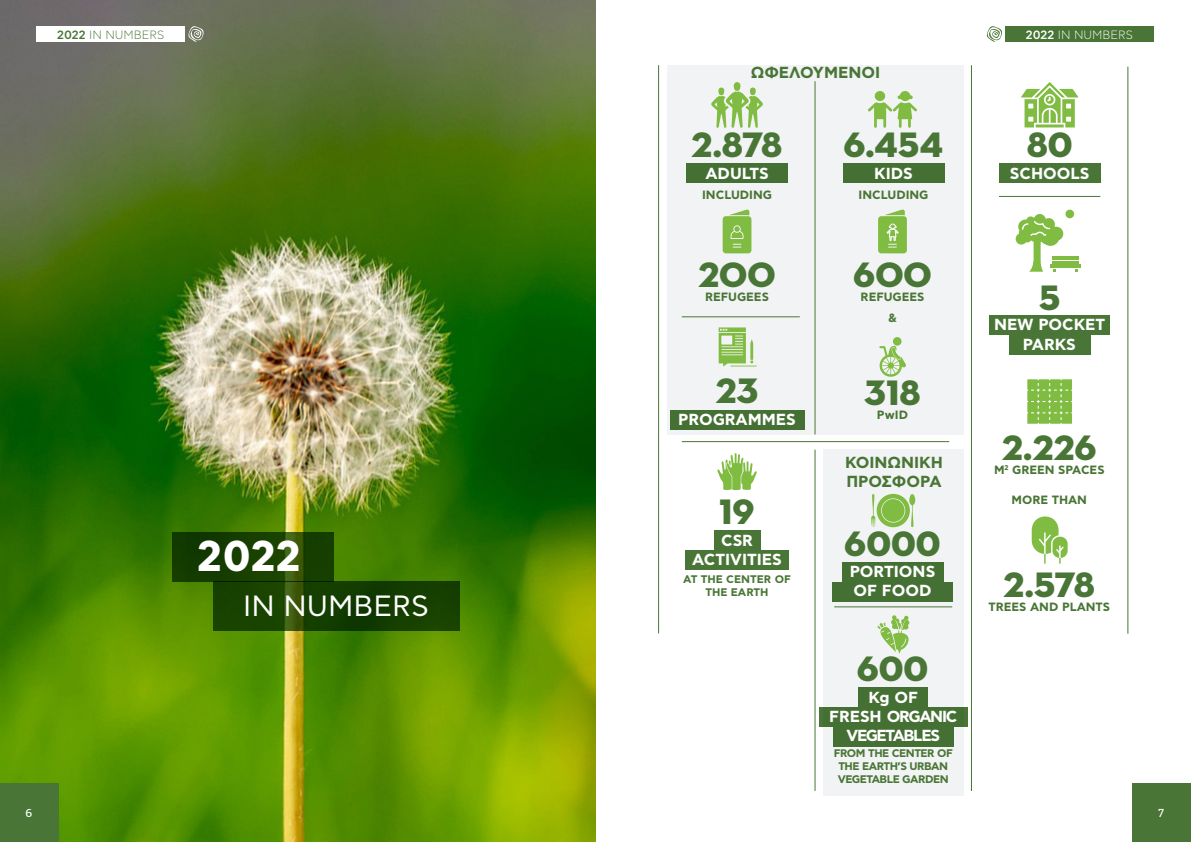
<style>
.page{position:relative;width:1191px;height:842px;background:#fff}
.page>*{position:absolute;margin:0;border:0;box-sizing:border-box;transform-origin:0 0}
.t1{font:700 43.1px "Asty CF Std";color:#fff}
.t2{font:36px "Neutraface 2 Display Titling";color:#497636}
.t3{font:29.2px "Asty CF Std";color:#fff}
.t4{font:700 16px "Asty CF Std";color:#fff}
.t5{font:700 16px/19.2px "Asty CF Std";color:#497636}
.t6{font:700 16px "Asty CF Std";letter-spacing:-.08em;color:#fff}
.t7{font:700 12px "Asty CF Std";color:#497636}
.t8{font:300 12px "Asty CF Std";color:#497636}
.t9{font:300 12px "Asty CF Std";color:#fff}
.t10{font:500 12px "PF Agora Slab Pro";color:#fff}
.t11{font:700 11px/13px "Asty CF Std";letter-spacing:-.04em;color:#497636;text-align:center}
.t12{font:700 11px/13px "Asty CF Std";color:#497636;text-align:center}
.s1{font-weight:500}
</style>
<div class="page">
<svg style="left:987px;top:26px;width:15px;height:16px"></svg>
<div style="left:667px;top:65px;width:296px;height:369px;background:#f2f3f4"></div>
<div style="left:823px;top:450px;width:140px;height:346px;background:#f2f3f4"></div>
<img style="left:0;top:0;width:595px;height:842px">
<svg style="left:171px;top:531px;width:162px;height:50px;background:#1c4301"></svg>
<svg style="left:213px;top:581px;width:246px;height:50px;background:#184101"></svg>
<hr style="left:658px;top:65px;width:1px;height:568px;background:#497636">
<hr style="left:971px;top:65px;width:1px;height:726px;background:#497636">
<hr style="left:814px;top:450px;width:1px;height:341px;background:#497636">
<hr style="left:814px;top:81px;width:1px;height:353px;background:#497636">
<hr style="left:1127px;top:67px;width:1px;height:567px;background:#497636">
<hr style="left:999px;top:196px;width:101px;height:1px;background:#497636">
<hr style="left:682px;top:441px;width:267px;height:1px;background:#497636">
<hr style="left:682px;top:316px;width:117px;height:1px;background:#497636">
<hr style="left:834px;top:606px;width:118px;height:1px;background:#497636">
<svg style="left:868px;top:91px;width:49px;height:37px"></svg>
<div style="left:686px;top:164px;width:101px;height:19px;background:#497636"></div>
<div style="left:670px;top:410px;width:134px;height:20px;background:#497636"></div>
<div style="left:713px;top:530px;width:47px;height:20px;background:#497636"></div>
<div style="left:841px;top:562px;width:102px;height:20px;background:#497636"></div>
<div style="left:858px;top:687px;width:70px;height:20px;background:#497636"></div>
<div style="left:833px;top:727px;width:120px;height:20px;background:#497636"></div>
<div style="left:832px;top:582px;width:120px;height:19px;background:#497636"></div>
<div style="left:819px;top:707px;width:148px;height:20px;background:#497636"></div>
<div style="left:685px;top:550px;width:104px;height:20px;background:#497636"></div>
<div style="left:842px;top:163px;width:102px;height:20px;background:#497636"></div>
<div style="left:999px;top:164px;width:101px;height:19px;background:#497636"></div>
<div style="left:989px;top:315px;width:121px;height:20px;background:#497636"></div>
<div style="left:1009px;top:335px;width:81px;height:19px;background:#497636"></div>
<svg style="left:711px;top:82px;width:52px;height:46px"></svg>
<svg style="left:722px;top:210px;width:29px;height:43px"></svg>
<svg style="left:878px;top:210px;width:29px;height:43px"></svg>
<div style="left:893px;top:337px;width:8px;height:9px;background:#80bc41;border-radius:50%"></div>
<svg style="left:879px;top:346px;width:27px;height:31px"></svg>
<svg style="left:1021px;top:82px;width:57px;height:45px"></svg>
<div style="left:1065px;top:210px;width:9px;height:8px;background:#80bc41;border-radius:50%"></div>
<hr style="left:1052px;top:261px;width:26px;height:2px;background:#80bc41">
<svg style="left:1015px;top:214px;width:48px;height:58px"></svg>
<hr style="left:1052px;top:256px;width:26px;height:3px;background:#80bc41">
<hr style="left:1050px;top:265px;width:30px;height:3px;background:#80bc41">
<svg style="left:1027px;top:379px;width:45px;height:45px;background:#8ac150"></svg>
<svg style="left:1031px;top:516px;width:36px;height:48px"></svg>
<svg style="left:717px;top:453px;width:40px;height:37px"></svg>
<svg style="left:718px;top:327px;width:38px;height:40px"></svg>
<svg style="left:871px;top:494px;width:45px;height:34px"></svg>
<svg style="left:877px;top:615px;width:32px;height:38px"></svg>
<svg style="left:188px;top:26px;width:16px;height:16px"></svg>
<div style="left:1005px;top:26px;width:148px;height:16px;background:#497636"></div>
<div style="left:37px;top:26px;width:148px;height:16px;background:#fff"></div>
<div style="left:1132px;top:783px;width:58px;height:58px;background:#497636"></div>
<div style="left:0;top:783px;width:58px;height:58px;background:#497636"></div>
<p class="t8" style="left:57px;top:28px;width:109px"><span class="s1">2022</span> IN NUMBERS</p>
<p class="t9" style="left:1026px;top:28px;width:109px"><span class="s1">2022</span> IN NUMBERS</p>
<p class="t5" style="left:751px;top:64px;width:131px">ΩΦΕΛΟΥΜΕΝΟΙ</p>
<p class="t2" style="left:691px;top:123px;width:92px">2.878</p>
<p class="t2" style="left:843px;top:123px;width:101px">6.454</p>
<p class="t2" style="left:1026px;top:123px;width:47px">80</p>
<p class="t4" style="left:705px;top:164px;width:65px">ADULTS</p>
<p class="t4" style="left:874px;top:164px;width:40px">KIDS</p>
<p class="t4" style="left:1010px;top:164px;width:81px">SCHOOLS</p>
<p class="t7" style="left:702px;top:188px;width:71px">INCLUDING</p>
<p class="t7" style="left:858px;top:188px;width:71px">INCLUDING</p>
<p class="t1" style="left:197px;top:531px;width:105px">2022</p>
<p class="t3" style="left:243px;top:590px;width:187px">IN NUMBERS</p>
<p class="t2" style="left:698px;top:252px;width:79px">2OO</p>
<p class="t2" style="left:853px;top:252px;width:80px">6OO</p>
<p class="t7" style="left:705px;top:289px;width:65px">REFUGEES</p>
<p class="t7" style="left:860px;top:289px;width:65px">REFUGEES</p>
<p class="t2" style="left:716px;top:368px;width:44px">23</p>
<p class="t4" style="left:678px;top:410px;width:119px">PROGRAMMES</p>
<p class="t2" style="left:719px;top:489px;width:37px">19</p>
<p class="t4" style="left:721px;top:531px;width:33px">CSR</p>
<p class="t4" style="left:692px;top:550px;width:91px">ACTIVITIES</p>
<p class="t12" style="left:683px;top:574px;width:109px">AT THE CENTER OF<br>THE EARTH</p>
<p class="t7" style="left:888px;top:311px;width:10px">&amp;</p>
<p class="t2" style="left:864px;top:370px;width:58px">318</p>
<p class="t7" style="left:877px;top:408px;width:33px">PwID</p>
<p class="t5" style="left:845px;top:453px;width:99px">ΚΟΙΝΩΝΙΚΗ<br>ΠΡΟΣΦΟΡΑ</p>
<p class="t2" style="left:844px;top:521px;width:98px">6000</p>
<p class="t4" style="left:849px;top:562px;width:87px">PORTIONS</p>
<p class="t4" style="left:853px;top:581px;width:79px">OF FOOD</p>
<p class="t2" style="left:856px;top:646px;width:73px">600</p>
<p class="t4" style="left:868px;top:688px;width:51px">Κg OF</p>
<p class="t6" style="left:829px;top:707px;width:130px">FRESH ORGANIC</p>
<p class="t6" style="left:846px;top:726px;width:95px">VEGETABLES</p>
<p class="t11" style="left:833px;top:748px;width:121px">FROM THE CENTER OF<br>THE EARTH’S URBAN<br>VEGETABLE GARDEN</p>
<p class="t2" style="left:1039px;top:275px;width:23px">5</p>
<p class="t4" style="left:994px;top:315px;width:113px">NEW POCKET</p>
<p class="t4" style="left:1022px;top:335px;width:55px">PARKS</p>
<p class="t2" style="left:1002px;top:425px;width:96px">2.226</p>
<p class="t7" style="left:994px;top:463px;width:112px">M<sup>2</sup> GREEN SPACES</p>
<p class="t7" style="left:1011px;top:493px;width:77px">MORE THAN</p>
<p class="t2" style="left:1003px;top:562px;width:93px">2.578</p>
<p class="t7" style="left:988px;top:600px;width:123px">TREES AND PLANTS</p>
<p class="t10" style="left:26px;top:805px;width:8px">6</p>
<p class="t10" style="left:1158px;top:805px;width:8px">7</p>
</div>
